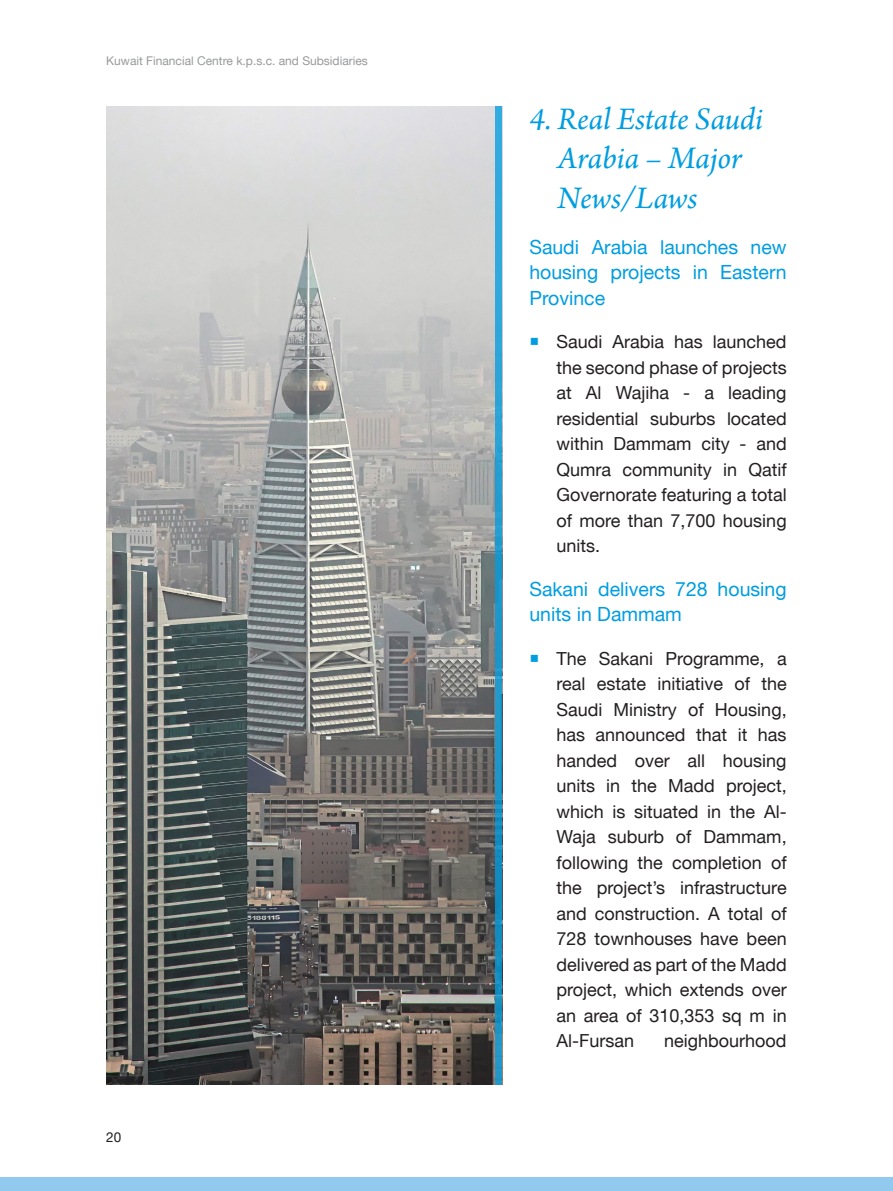
<style>
.page{position:relative;width:893px;height:1191px;background:#fff}
.page>*{position:absolute;margin:0;border:0;box-sizing:border-box;transform-origin:0 0}
.t1{font:italic 33px/39.6px "Arno Pro";letter-spacing:-.005em;color:#009de0}
.t2{font:19.5px/25.5px "Helvetica Neue LT Arabic";color:#009de0;text-align:justify}
.t3{font:18px/25.5px "Helvetica Neue LT Arabic";color:#231f20;text-align:justify}
.t4{font:13.5px "Helvetica Neue LT Arabic";color:#231f20}
.t5{font:12px "Helvetica Neue LT Arabic";color:#98999b}
</style>
<div class="page">
<div style="left:0;top:1177px;width:893px;height:14px;background:#92caef"></div>
<img style="left:106px;top:106px;width:390px;height:978px">
<svg style="left:496px;top:106px;width:6px;height:978px;background:#229acd"></svg>
<p class="t5" style="left:106px;top:54px;width:263px">Kuwait Financial Centre k.p.s.c. and Subsidiaries</p>
<p class="t4" style="left:106px;top:1129px;width:17px">20</p>
<p class="t1" style="left:557px;top:101px;width:207px;text-indent:-28px">4. Real Estate Saudi<br>Arabia – Major<br>News/Laws</p>
<p class="t2" style="left:529px;top:234px;width:259px">Saudi Arabia launches new housing projects in Eastern Province</p>
<p class="t3" style="left:556px;top:329px;width:232px">Saudi Arabia has launched the second phase of projects at Al Wajiha - a leading residential suburbs located within Dammam city - and Qumra community in Qatif Governorate featuring a total of more than 7,700 housing units.</p>
<p class="t2" style="left:529px;top:576px;width:259px">Sakani delivers 728 housing units in Dammam</p>
<p class="t3" style="left:556px;top:646px;width:232px">The Sakani Programme, a real estate initiative of the Saudi Ministry of Housing, has announced that it has handed over all housing units in the Madd project, which is situated in the Al-Waja suburb of Dammam, following the completion of the project’s infrastructure and construction. A total of 728 townhouses have been delivered as part of the Madd project, which extends over an area of 310,353 sq m in Al-Fursan</p>
<p class="t3" style="left:664px;top:1028px;width:124px">neighbourhood</p>
</div>
